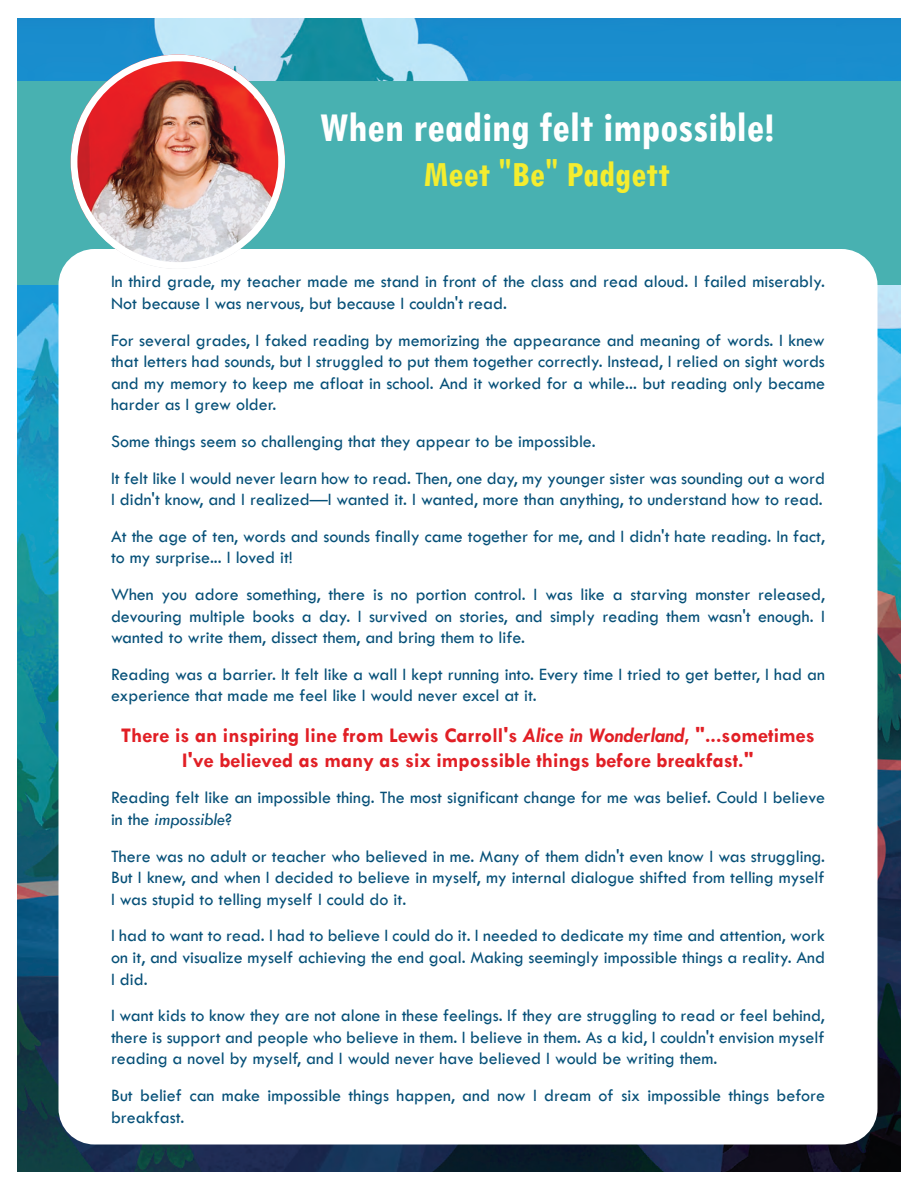
<style>
.page{position:relative;width:918px;height:1188px;background:#fff}
.page>*{position:absolute;margin:0;border:0;box-sizing:border-box;transform-origin:0 0}
.t1{font:700 condensed 43.5px "Tw Cen";color:#fff}
.t2{font:700 condensed 37.5px "Tw Cen";color:#f4ed2f}
.t3{font:700 21px/25.2px "Tw Cen";color:#e11f25;text-align:center}
.t4{font:18px/21.6px "Tw Cen";color:#065078}
.s1{font-style:italic}
</style>
<div class="page">
<img style="left:17px;top:18px;width:884px;height:1154px">
<div style="left:17px;top:81px;width:884px;height:204px;background:#48b1b1"></div>
<div style="left:58px;top:249px;width:820px;height:895px;background:#fff;border-radius:36px"></div>
<img style="left:71px;top:55px;width:214px;height:214px">
<h1 class="t1" style="left:320px;top:101px;width:456px">When reading felt impossible!</h1>
<h2 class="t2" style="left:424px;top:152px;width:247px">Meet "Be" Padgett</h2>
<p class="t4" style="left:111px;top:271px;width:716px">In third grade, my teacher made me stand in front of the class and read aloud. I failed miserably.<br>Not because I was nervous, but because I couldn't read.</p>
<p class="t4" style="left:111px;top:329px;width:716px;text-align:justify">For several grades, I faked reading by memorizing the appearance and meaning of words. I knew that letters had sounds, but I struggled to put them together correctly. Instead, I relied on sight words and my memory to keep me afloat in school. And it worked for a while... but reading only became harder as I grew older.</p>
<p class="t4" style="left:111px;top:423px;width:715px;line-height:36.6px">Some things seem so challenging that they appear to be impossible.<br>It felt like I would never learn how to read. Then, one day, my younger sister was sounding out a word</p>
<p class="t4" style="left:111px;top:481px;width:716px;line-height:36.6px">I didn't know, and I realized—I wanted it. I wanted, more than anything, to understand how to read.<br>At the age of ten, words and sounds finally came together for me, and I didn't hate reading. In fact,</p>
<p class="t4" style="left:111px;top:539px;width:716px;line-height:36.6px">to my surprise... I loved it!<br>When you adore something, there is no portion control. I was like a starving monster released,</p>
<p class="t4" style="left:111px;top:605px;width:715px">devouring multiple books a day. I survived on stories, and simply reading them wasn't enough. I wanted to write them, dissect them, and bring them to life.</p>
<p class="t4" style="left:111px;top:663px;width:715px">Reading was a barrier. It felt like a wall I kept running into. Every time I tried to get better, I had an experience that made me feel like I would never excel at it.</p>
<p class="t3" style="left:121px;top:722px;width:695px">There is an inspiring line from Lewis Carroll's <span class="s1">Alice in Wonderland</span>, "...sometimes<br>I've believed as many as six impossible things before breakfast."</p>
<p class="t4" style="left:111px;top:787px;width:716px">Reading felt like an impossible thing. The most significant change for me was belief. Could I believe in the <span class="s1">impossible</span>?</p>
<p class="t4" style="left:111px;top:845px;width:716px;text-align:justify">There was no adult or teacher who believed in me. Many of them didn't even know I was struggling.<br>But I knew, and when I decided to believe in myself, my internal dialogue shifted from telling myself I was stupid to telling myself I could do it.</p>
<p class="t4" style="left:111px;top:925px;width:716px;text-align:justify">I had to want to read. I had to believe I could do it. I needed to dedicate my time and attention, work on it, and visualize myself achieving the end goal. Making seemingly impossible things a reality. And I did.</p>
<p class="t4" style="left:111px;top:1005px;width:715px;text-align:justify">I want kids to know they are not alone in these feelings. If they are struggling to read or feel behind, there is support and people who believe in them. I believe in them. As a kid, I couldn't envision myself reading a novel by myself, and I would never have believed I would be writing them.</p>
<p class="t4" style="left:111px;top:1084px;width:716px">But belief can make impossible things happen, and now I dream of six impossible things before breakfast.</p>
</div>
